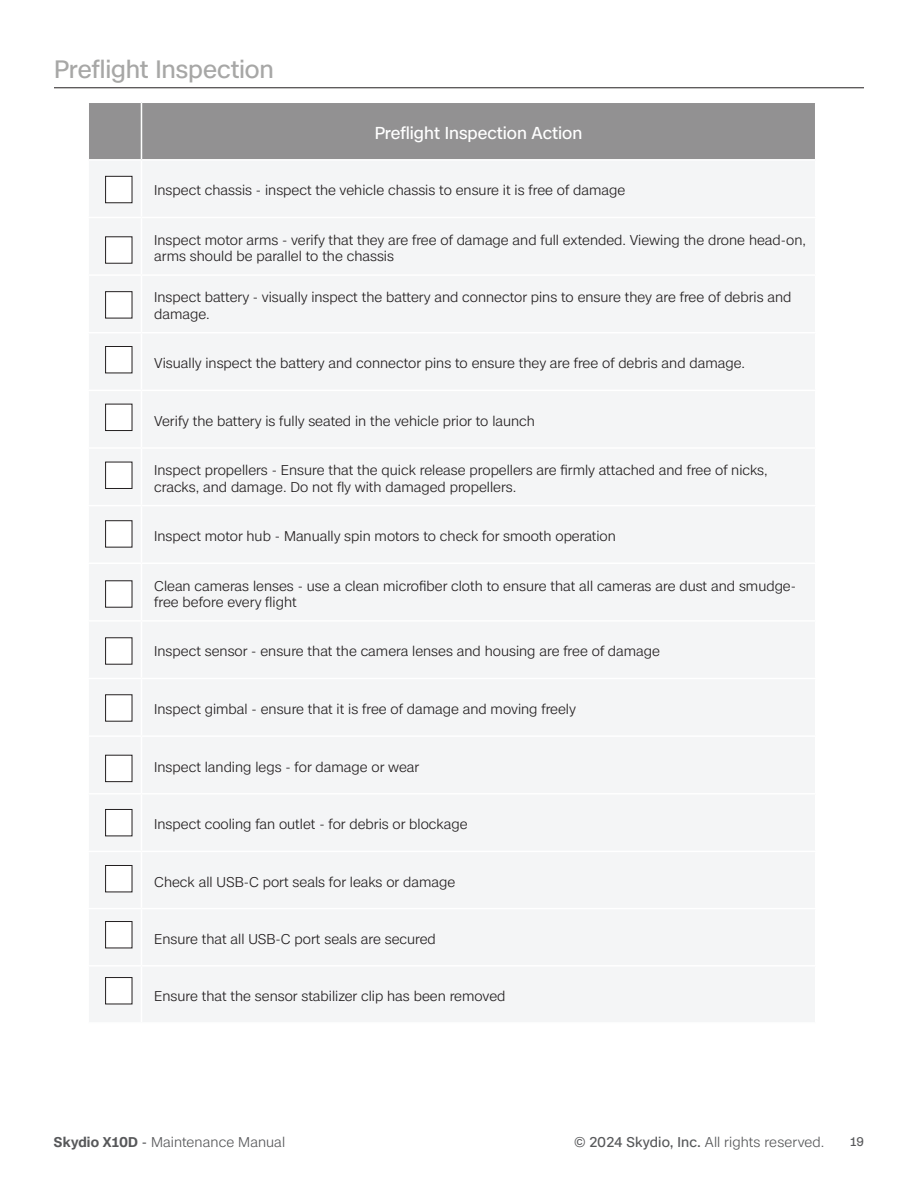
<style>
.page{position:relative;width:918px;height:1188px;background:#fff}
.page>*{position:absolute;margin:0;border:0;box-sizing:border-box;transform-origin:0 0}
.Section_Headings_Eyebrow{font:24px "Case";letter-spacing:-.005em;color:#a7a7a6}
.t1{font:16.5px "Case";color:#fff}
.t2{font:300 13.5px/16.2px "Case";color:#231f20}
.t3{font:300 13.5px "Case";letter-spacing:.005em;color:#57585a}
.t4{font:12px "Case";color:#57585a}
.s1{font-weight:600}
.s2{font-weight:400}
</style>
<div class="page">
<hr style="left:54px;top:87px;width:810px;height:1px;background:#231f20">
<div style="left:89px;top:103px;width:726px;height:56px;background:#929192"></div>
<div style="left:89px;top:161px;width:726px;height:861px;background:#f4f5f6"></div>
<hr style="left:141px;top:161px;width:1px;height:56px;background:#fff">
<hr style="left:87px;top:217px;width:54px;height:1px;background:#fff">
<hr style="left:141px;top:217px;width:675px;height:1px;background:#fff">
<hr style="left:141px;top:218px;width:1px;height:56px;background:#fff">
<hr style="left:87px;top:274px;width:54px;height:2px;background:#fff">
<hr style="left:141px;top:274px;width:675px;height:2px;background:#fff">
<hr style="left:141px;top:276px;width:1px;height:56px;background:#fff">
<hr style="left:87px;top:332px;width:54px;height:1px;background:#fff">
<hr style="left:141px;top:332px;width:675px;height:1px;background:#fff">
<hr style="left:141px;top:333px;width:1px;height:57px;background:#fff">
<hr style="left:87px;top:390px;width:54px;height:1px;background:#fff">
<hr style="left:141px;top:390px;width:675px;height:1px;background:#fff">
<hr style="left:141px;top:391px;width:1px;height:56px;background:#fff">
<hr style="left:87px;top:447px;width:54px;height:2px;background:#fff">
<hr style="left:141px;top:447px;width:675px;height:2px;background:#fff">
<hr style="left:141px;top:449px;width:1px;height:56px;background:#fff">
<hr style="left:87px;top:505px;width:54px;height:1px;background:#fff">
<hr style="left:141px;top:505px;width:675px;height:1px;background:#fff">
<hr style="left:141px;top:506px;width:1px;height:56px;background:#fff">
<hr style="left:87px;top:562px;width:54px;height:2px;background:#fff">
<hr style="left:141px;top:562px;width:675px;height:2px;background:#fff">
<hr style="left:141px;top:564px;width:1px;height:56px;background:#fff">
<hr style="left:87px;top:620px;width:54px;height:2px;background:#fff">
<hr style="left:141px;top:620px;width:675px;height:2px;background:#fff">
<hr style="left:141px;top:622px;width:1px;height:56px;background:#fff">
<hr style="left:87px;top:678px;width:54px;height:1px;background:#fff">
<hr style="left:141px;top:678px;width:675px;height:1px;background:#fff">
<hr style="left:141px;top:679px;width:1px;height:56px;background:#fff">
<hr style="left:87px;top:735px;width:54px;height:2px;background:#fff">
<hr style="left:141px;top:735px;width:675px;height:2px;background:#fff">
<hr style="left:141px;top:737px;width:1px;height:56px;background:#fff">
<hr style="left:87px;top:793px;width:54px;height:2px;background:#fff">
<hr style="left:141px;top:793px;width:675px;height:2px;background:#fff">
<hr style="left:141px;top:795px;width:1px;height:56px;background:#fff">
<hr style="left:87px;top:851px;width:54px;height:1px;background:#fff">
<hr style="left:141px;top:851px;width:675px;height:1px;background:#fff">
<hr style="left:141px;top:852px;width:1px;height:56px;background:#fff">
<hr style="left:87px;top:908px;width:54px;height:1px;background:#fff">
<hr style="left:141px;top:908px;width:675px;height:1px;background:#fff">
<hr style="left:141px;top:909px;width:1px;height:56px;background:#fff">
<hr style="left:87px;top:965px;width:54px;height:2px;background:#fff">
<hr style="left:141px;top:965px;width:675px;height:2px;background:#fff">
<hr style="left:141px;top:967px;width:1px;height:55px;background:#fff">
<hr style="left:141px;top:103px;width:1px;height:56px;background:#fff">
<div style="left:106px;top:176px;width:26px;height:27px;background:#fff"></div>
<div style="left:105px;top:176px;width:27px;height:27px;border:1px solid #231f20"></div>
<div style="left:106px;top:237px;width:26px;height:26px;background:#fff"></div>
<div style="left:105px;top:237px;width:27px;height:27px;border:1px solid #231f20"></div>
<div style="left:106px;top:292px;width:26px;height:26px;background:#fff"></div>
<div style="left:105px;top:291px;width:27px;height:27px;border:1px solid #231f20"></div>
<div style="left:106px;top:347px;width:26px;height:26px;background:#fff"></div>
<div style="left:105px;top:346px;width:27px;height:27px;border:1px solid #231f20"></div>
<div style="left:106px;top:404px;width:26px;height:27px;background:#fff"></div>
<div style="left:105px;top:404px;width:27px;height:27px;border:1px solid #231f20"></div>
<div style="left:106px;top:462px;width:26px;height:26px;background:#fff"></div>
<div style="left:105px;top:462px;width:27px;height:27px;border:1px solid #231f20"></div>
<div style="left:106px;top:521px;width:26px;height:26px;background:#fff"></div>
<div style="left:105px;top:520px;width:27px;height:27px;border:1px solid #231f20"></div>
<div style="left:106px;top:581px;width:26px;height:26px;background:#fff"></div>
<div style="left:106px;top:638px;width:26px;height:26px;background:#fff"></div>
<div style="left:105px;top:637px;width:27px;height:27px;border:1px solid #231f20"></div>
<div style="left:106px;top:695px;width:26px;height:26px;background:#fff"></div>
<div style="left:105px;top:694px;width:27px;height:27px;border:1px solid #231f20"></div>
<div style="left:106px;top:755px;width:26px;height:27px;background:#fff"></div>
<div style="left:105px;top:755px;width:27px;height:27px;border:1px solid #231f20"></div>
<div style="left:106px;top:809px;width:26px;height:27px;background:#fff"></div>
<div style="left:105px;top:809px;width:27px;height:27px;border:1px solid #231f20"></div>
<div style="left:106px;top:865px;width:26px;height:27px;background:#fff"></div>
<div style="left:105px;top:865px;width:27px;height:27px;border:1px solid #231f20"></div>
<div style="left:106px;top:922px;width:26px;height:26px;background:#fff"></div>
<div style="left:105px;top:921px;width:27px;height:27px;border:1px solid #231f20"></div>
<div style="left:106px;top:978px;width:26px;height:26px;background:#fff"></div>
<div style="left:105px;top:977px;width:27px;height:27px;border:1px solid #231f20"></div>
<p class="Section_Headings_Eyebrow" style="left:54px;top:51px;width:222px">Preflight Inspection</p>
<p class="t1" style="left:375px;top:121px;width:209px">Preflight Inspection Action</p>
<p class="t2" style="left:154px;top:182px;width:472px">Inspect chassis - inspect the vehicle chassis to ensure it is free of damage</p>
<p class="t2" style="left:154px;top:231px;width:653px">Inspect motor arms - verify that they are free of damage and full extended. Viewing the drone head-on, arms should be parallel to the chassis</p>
<p class="t2" style="left:154px;top:289px;width:639px">Inspect battery - visually inspect the battery and connector pins to ensure they are free of debris and damage.</p>
<p class="t2" style="left:154px;top:355px;width:592px">Visually inspect the battery and connector pins to ensure they are free of debris and damage.</p>
<p class="t2" style="left:154px;top:412px;width:382px">Verify the battery is fully seated in the vehicle prior to launch</p>
<p class="t2" style="left:154px;top:462px;width:615px">Inspect propellers - Ensure that the quick release propellers are firmly attached and free of nicks, cracks, and damage. Do not fly with damaged propellers.</p>
<p class="t2" style="left:154px;top:528px;width:463px">Inspect motor hub - Manually spin motors to check for smooth operation</p>
<p class="t2" style="left:154px;top:577px;width:643px">Clean cameras lenses - use a clean microfiber cloth to ensure that all cameras are dust and smudge&shy;free before every flight</p>
<p class="t2" style="left:154px;top:643px;width:507px">Inspect sensor - ensure that the camera lenses and housing are free of damage</p>
<p class="t2" style="left:154px;top:701px;width:423px">Inspect gimbal - ensure that it is free of damage and moving freely</p>
<p class="t2" style="left:154px;top:758px;width:267px">Inspect landing legs - for damage or wear</p>
<p class="t2" style="left:154px;top:816px;width:315px">Inspect cooling fan outlet - for debris or blockage</p>
<p class="t2" style="left:154px;top:873px;width:302px">Check all USB-C port seals for leaks or damage</p>
<p class="t2" style="left:154px;top:931px;width:283px">Ensure that all USB-C port seals are secured</p>
<p class="t2" style="left:154px;top:988px;width:353px">Ensure that the sensor stabilizer clip has been removed</p>
<p class="t3" style="left:54px;top:1132px;width:233px"><span class="s1">Skydio X10D</span> <span class="s2">-</span> Maintenance Manual</p>
<p class="t3" style="left:574px;top:1132px;width:252px"><span class="s2">© 2024 Skydio, Inc.</span> All rights reserved.</p>
<p class="t4" style="left:850px;top:1132px;width:15px">19</p>
</div>
